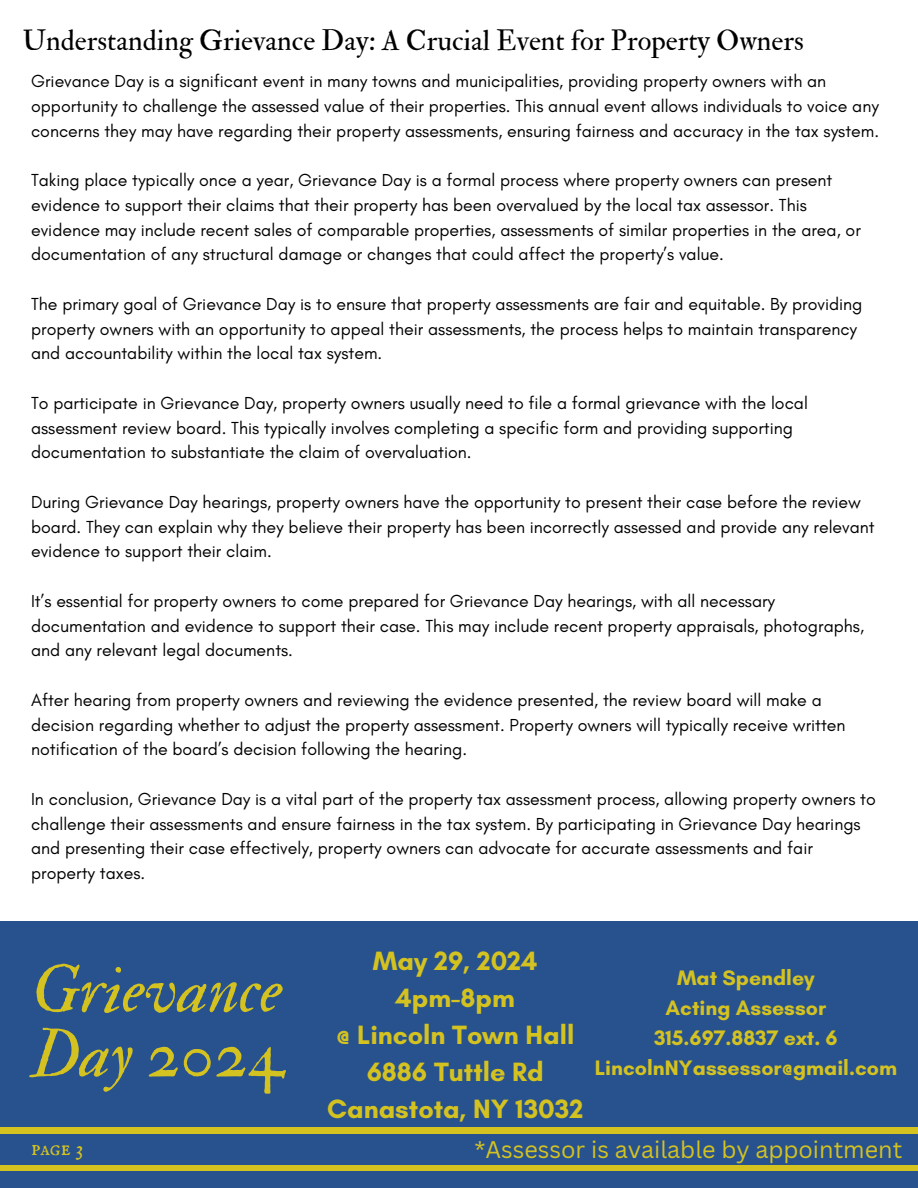
<style>
.page{position:relative;width:918px;height:1188px;background:#fff}
.page>*{position:absolute;margin:0;border:0;box-sizing:border-box;transform-origin:0 0}
.t1{font:66.45px/64.5px "IM FELL Double Pica Italic";color:#d4c221}
.t2{font:28.5px "IM FELL Double Pica Roman";color:#000}
.t3{font:700 27px/37.2px "Glacial Indifference";color:#d4c221;text-align:center}
.t4{font:23.4px "Canva Sans";color:#d4c221}
.t5{font:21.75px "IM FELL English SC";color:#d4c221}
.t6{font:700 21.3px/29.7px "Glacial Indifference";color:#d4c221;text-align:center}
.t7{font:17.7px/24.8px "Glacial Indifference";color:#000}
</style>
<div class="page">
<div style="left:0;top:921px;width:918px;height:267px;background:#27528e"></div>
<div style="left:0;top:1165px;width:918px;height:6px;background:#d4c221"></div>
<div style="left:0;top:1128px;width:918px;height:5px;background:#d4c221"></div>
<p class="t2" style="left:22px;top:23px;width:783px">Understanding Grievance Day: A Crucial Event for Property Owners</p>
<p class="t7" style="left:31px;top:69px;width:850px">Grievance Day is a significant event in many towns and municipalities, providing property owners with an opportunity to challenge the assessed value of their properties. This annual event allows individuals to voice any concerns they may have regarding their property assessments, ensuring fairness and accuracy in the tax system.</p>
<p class="t7" style="left:31px;top:168px;width:831px">Taking place typically once a year, Grievance Day is a formal process where property owners can present evidence to support their claims that their property has been overvalued by the local tax assessor. This evidence may include recent sales of comparable properties, assessments of similar properties in the area, or documentation of any structural damage or changes that could affect the property’s value.</p>
<p class="t7" style="left:31px;top:291px;width:833px">The primary goal of Grievance Day is to ensure that property assessments are fair and equitable. By providing property owners with an opportunity to appeal their assessments, the process helps to maintain transparency and accountability within the local tax system.</p>
<p class="t7" style="left:31px;top:390px;width:778px">To participate in Grievance Day, property owners usually need to file a formal grievance with the local assessment review board. This typically involves completing a specific form and providing supporting documentation to substantiate the claim of overvaluation.</p>
<p class="t7" style="left:31px;top:489px;width:845px">During Grievance Day hearings, property owners have the opportunity to present their case before the review board. They can explain why they believe their property has been incorrectly assessed and provide any relevant evidence to support their claim.</p>
<p class="t7" style="left:31px;top:588px;width:835px">It’s essential for property owners to come prepared for Grievance Day hearings, with all necessary documentation and evidence to support their case. This may include recent property appraisals, photographs, and any relevant legal documents.</p>
<h2 class="t7" style="left:31px;top:687px;width:816px">After hearing from property owners and reviewing the evidence presented, the review board will make a decision regarding whether to adjust the property assessment. Property owners will typically receive written notification of the board’s decision following the hearing.</h2>
<h1 class="t7" style="left:31px;top:786px;width:846px">In conclusion, Grievance Day is a vital part of the property tax assessment process, allowing property owners to challenge their assessments and ensure fairness in the tax system. By participating in Grievance Day hearings and presenting their case effectively, property owners can advocate for accurate assessments and fair property taxes.</h1>
<h3 class="t1" style="left:31px;top:959px;width:254px">Grievance<br>Day 2024</h3>
<p class="t3" style="left:327px;top:942px;width:258px">May 29, 2024<br>4pm-8pm<br>@ Lincoln Town Hall<br>6886 Tuttle Rd<br>Canastota, NY 13032</p>
<p class="t6" style="left:595px;top:963px;width:304px">Mat Spendley<br>Acting Assessor<br>315.697.8837 ext. 6<br>LincolnNYassessor@gmail.com</p>
<h4 class="t5" style="left:31px;top:1135px;width:54px">page 3</h4>
<p class="t4" style="left:474px;top:1133px;width:429px">*Assessor is available by appointment</p>
</div>
